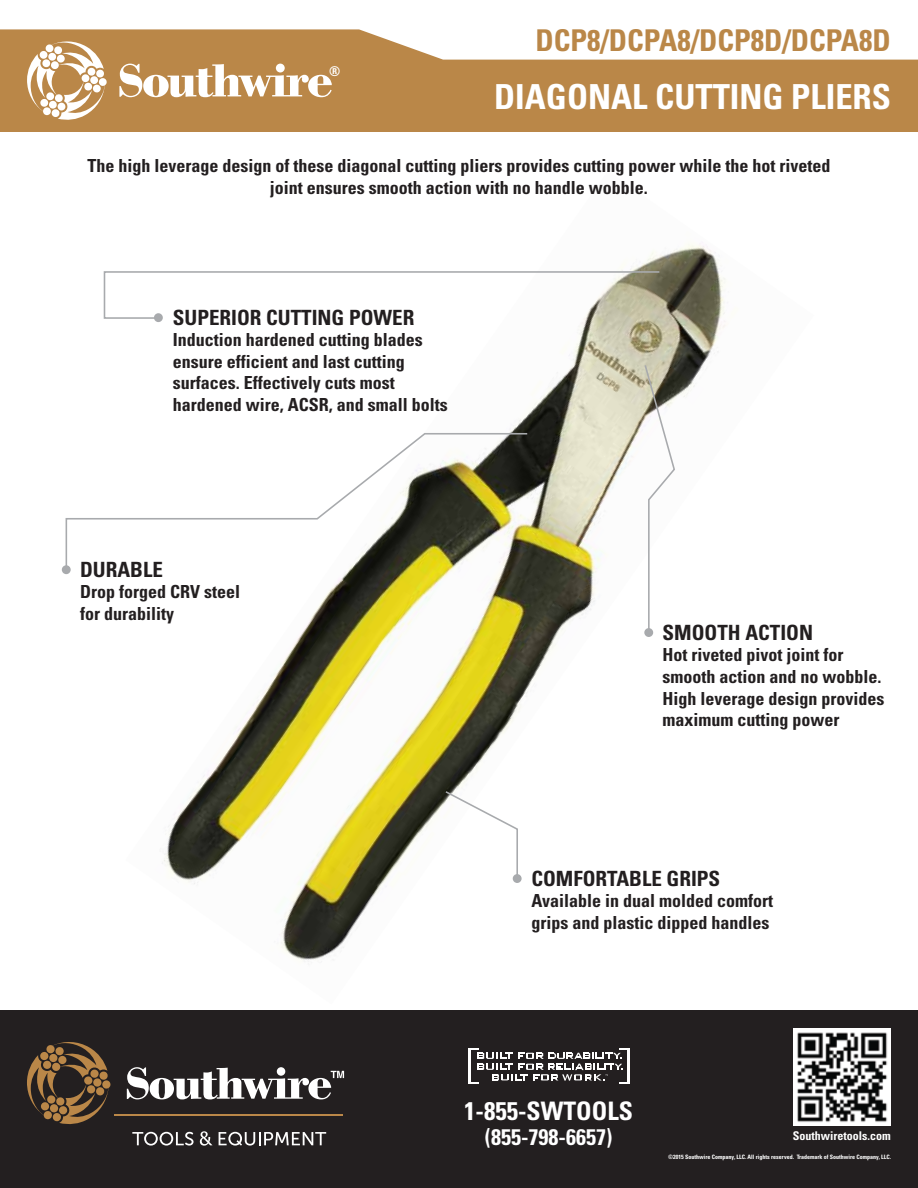
<style>
.page{position:relative;width:918px;height:1188px;background:#fff}
.page>*{position:absolute;margin:0;border:0;box-sizing:border-box;transform-origin:0 0}
.t1{font:700 condensed 34.5px "Univers";color:#fff}
.t2{font:700 condensed 30px "Univers";color:#ba8748}
.t3{font:700 condensed 25.5px "Univers";color:#fff}
.t4{font:700 condensed 22.5px "Univers";color:#fff}
.t5{font:700 condensed 21px "Univers";color:#231f20}
.t6{font:700 condensed 18px/21.6px "Univers";color:#231f20}
.t7{font:700 condensed 13.5px "Univers";color:#fff}
.t8{font:700 condensed 12px "Univers";color:#fff}
.t9{font:700 condensed 6px "Univers";color:#fff}
</style>
<div class="page">
<div style="left:0;top:7px;width:918px;height:125px;background:#ba8748"></div>
<svg style="left:0;top:7px;width:918px;height:53px;fill:#fff"></svg>
<div style="left:0;top:1010px;width:918px;height:178px;background:#231f20"></div>
<hr style="left:468px;top:1048px;width:3px;height:36px;background:#fff">
<hr style="left:627px;top:1048px;width:2px;height:36px;background:#fff">
<svg style="left:471px;top:1048px;width:156px;height:36px"></svg>
<div style="left:793px;top:1028px;width:98px;height:98px;background:#fff"></div>
<svg style="left:27px;top:1042px;width:84px;height:82px"></svg>
<hr style="left:115px;top:1114px;width:228px;height:2px;background:#ba8748">
<svg style="left:132px;top:1132px;width:62px;height:14px"></svg>
<svg style="left:200px;top:1131px;width:13px;height:15px"></svg>
<svg style="left:219px;top:1132px;width:107px;height:14px"></svg>
<svg style="left:127px;top:1067px;width:217px;height:32px"></svg>
<svg style="left:27px;top:40px;width:80px;height:80px"></svg>
<svg style="left:119px;top:64px;width:213px;height:33px"></svg>
<img style="left:162px;top:242px;width:564px;height:720px">
<div style="left:154px;top:313px;width:9px;height:9px;background:#a8aaad;border-radius:50%"></div>
<svg style="left:103px;top:270px;width:558px;height:50px"></svg>
<div style="left:644px;top:628px;width:9px;height:9px;background:#a8aaad;border-radius:50%"></div>
<svg style="left:643px;top:363px;width:33px;height:269px"></svg>
<div style="left:513px;top:874px;width:9px;height:9px;background:#a8aaad;border-radius:50%"></div>
<svg style="left:444px;top:790px;width:75px;height:89px"></svg>
<div style="left:62px;top:565px;width:9px;height:9px;background:#a8aaad;border-radius:50%"></div>
<svg style="left:65px;top:432px;width:464px;height:137px"></svg>
<img style="left:797px;top:1032px;width:90px;height:90px">
<p class="t7" style="left:329px;top:63px;width:13px">®</p>
<h2 class="t2" style="left:536px;top:22px;width:357px">DCP8/DCPA8/DCP8D/DCPA8D</h2>
<h1 class="t1" style="left:494px;top:76px;width:398px">DIAGONAL CUTTING PLIERS</h1>
<p class="t6" style="left:87px;top:155px;width:744px;text-align:center">The high leverage design of these diagonal cutting pliers provides cutting power while the hot riveted joint ensures smooth action with no handle wobble.</p>
<p class="t5" style="left:173px;top:304px;width:243px">SUPERIOR CUTTING POWER</p>
<p class="t6" style="left:173px;top:329px;width:276px">Induction hardened cutting blades ensure efficient and last cutting surfaces. Effectively cuts most hardened wire, ACSR, and small bolts</p>
<p class="t5" style="left:80px;top:557px;width:84px">DURABLE</p>
<p class="t6" style="left:80px;top:581px;width:162px">Drop forged CRV steel for durability</p>
<p class="t5" style="left:663px;top:619px;width:152px">SMOOTH ACTION</p>
<p class="t6" style="left:663px;top:644px;width:223px">Hot riveted pivot joint for smooth action and no wobble.<br>High leverage design provides maximum cutting power</p>
<p class="t5" style="left:531px;top:865px;width:190px">COMFORTABLE GRIPS</p>
<p class="t6" style="left:531px;top:890px;width:243px">Available in dual molded comfort grips and plastic dipped handles</p>
<h3 class="t3" style="left:464px;top:1095px;width:170px">1-855-SWTOOLS</h3>
<p class="t4" style="left:485px;top:1123px;width:129px">(855-798-6657)</p>
<p class="t8" style="left:793px;top:1128px;width:100px">Southwiretools.com</p>
<p class="t9" style="left:668px;top:1154px;width:224px">©2015 Southwire Company, LLC. All rights reserved. Trademark of Southwire Company, LLC.</p>
</div>
